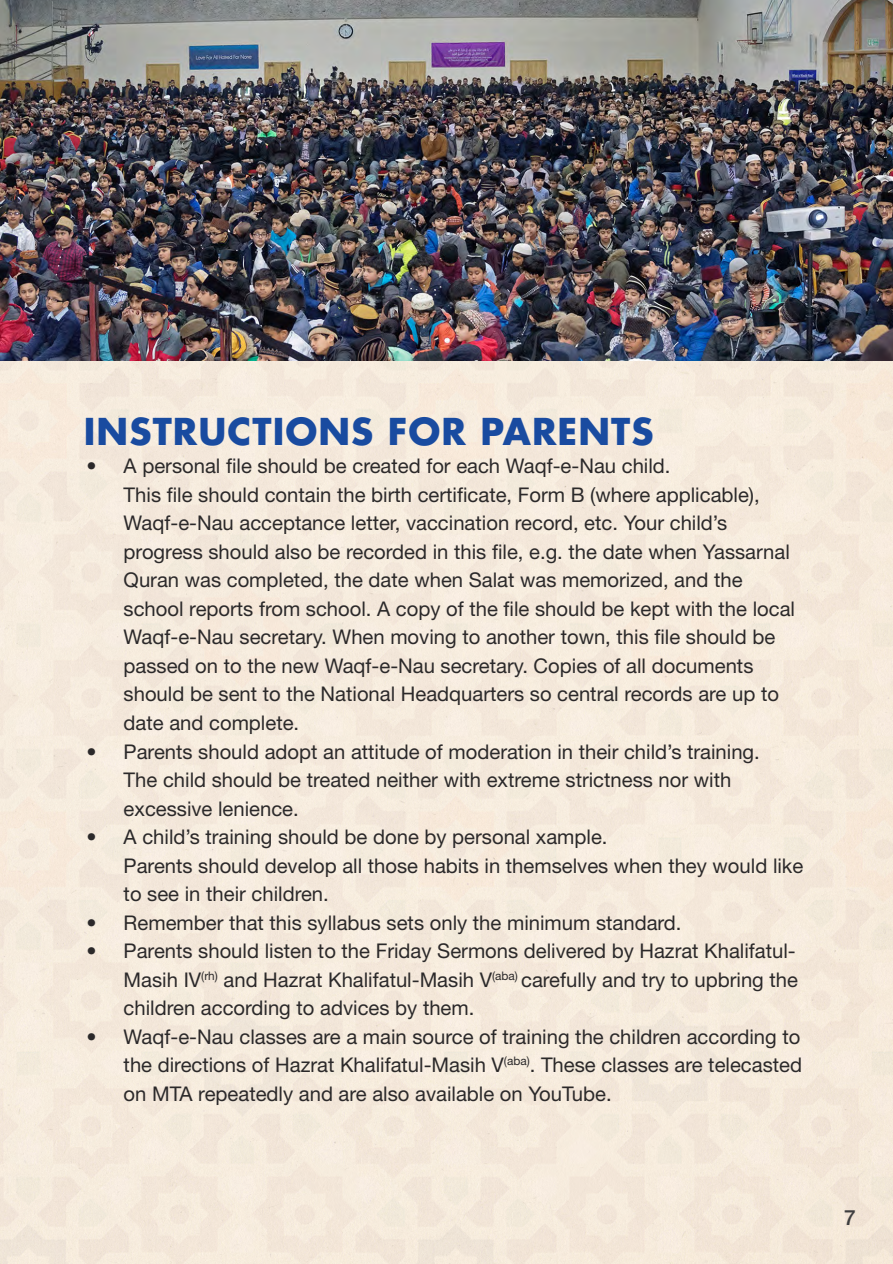
<style>
.page{position:relative;width:893px;height:1264px;background:#fff}
.page>*{position:absolute;margin:0;border:0;box-sizing:border-box;transform-origin:0 0}
.W-N_kop{font:700 36px "Futura LT";letter-spacing:.03em;color:#194ba0}
.t1{font:500 21px "Helvetica Neue LT Std";color:#3e3e3f}
.t2{font:20.25px/28.5px "Helvetica Neue LT Std";color:#2b292a}
</style>
<div class="page">
<img style="left:0;top:0;width:893px;height:361px">
<p class="W-N_kop" style="left:84px;top:407px;width:571px">INSTRUCTIONS FOR PARENTS</p>
<p class="t2" style="left:124px;top:451px;width:673px;text-indent:-37px">• A personal file should be created for each Waqf-e-Nau child.<br>This file should contain the birth certificate, Form B (where applicable), Waqf-e-Nau acceptance letter, vaccination record, etc. Your child’s progress should also be recorded in this file, e.g. the date when Yassarnal Quran was completed, the date when Salat was memorized, and the school reports from school. A copy of the file should be kept with the local Waqf-e-Nau secretary. When moving to another town, this file should be passed on to the new Waqf-e-Nau secretary. Copies of all documents should be sent to the National Headquarters so central records are up to date and complete.</p>
<p class="t2" style="left:124px;top:736px;width:638px;text-indent:-37px">• Parents should adopt an attitude of moderation in their child’s training.<br>The child should be treated neither with extreme strictness nor with excessive lenience.</p>
<p class="t2" style="left:124px;top:822px;width:681px;text-indent:-37px">• A child’s training should be done by personal xample.<br>Parents should develop all those habits in themselves when they would like to see in their children.</p>
<p class="t2" style="left:87px;top:907px;width:596px">• Remember that this syllabus sets only the minimum standard.</p>
<p class="t2" style="left:124px;top:936px;width:676px;text-align:justify;text-indent:-37px">• Parents should listen to the Friday Sermons delivered by Hazrat Khalifatul-Masih IV<sup>(rh)</sup> and Hazrat Khalifatul-Masih V<sup>(aba)</sup> carefully and try to upbring the children according to advices by them.</p>
<p class="t2" style="left:124px;top:1021px;width:680px;text-align:justify;text-indent:-37px">• Waqf-e-Nau classes are a main source of training the children according to the directions of Hazrat Khalifatul-Masih V<sup>(aba)</sup>. These classes are telecasted on MTA repeatedly and are also available on YouTube.</p>
<p class="t1" style="left:844px;top:1204px;width:13px">7</p>
</div>
